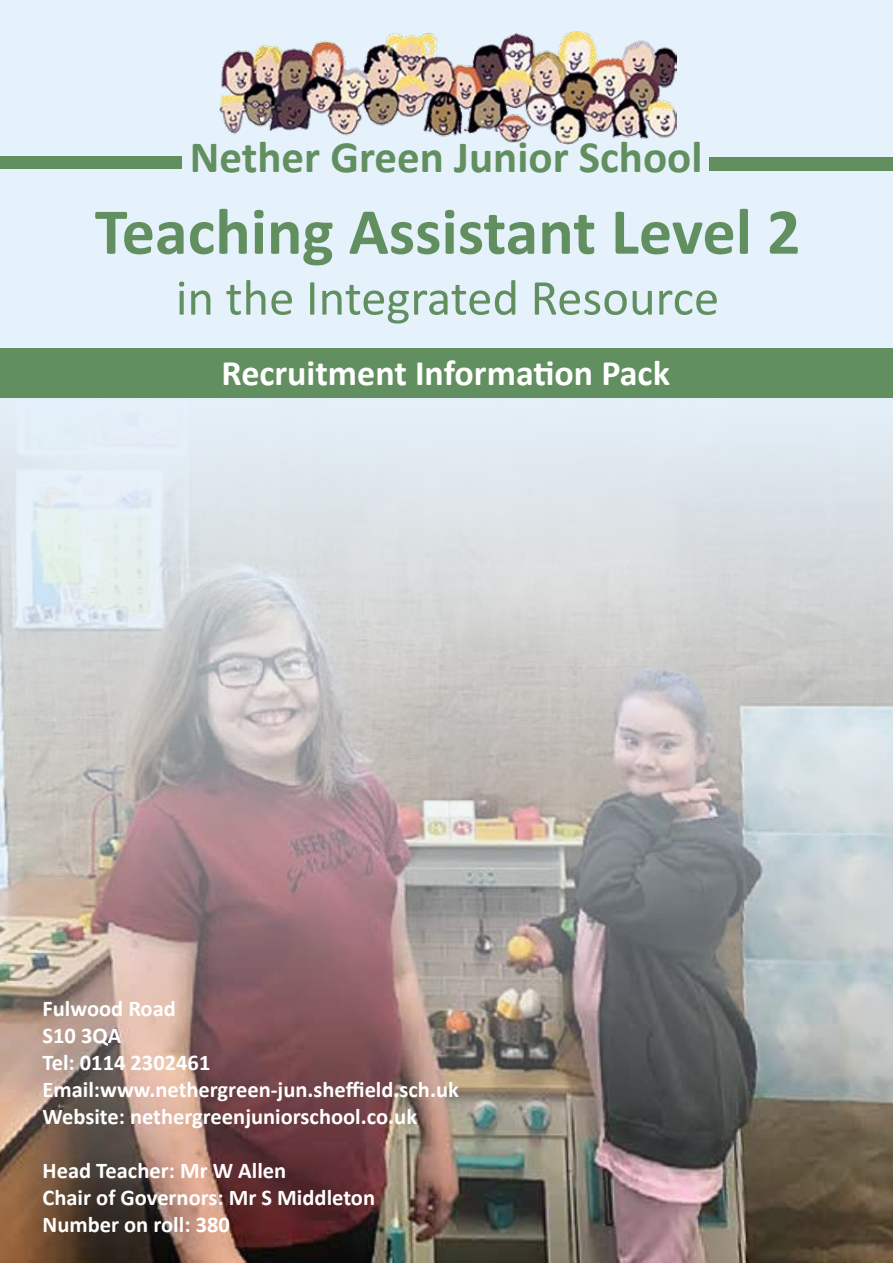
<style>
.page{position:relative;width:893px;height:1263px;background:#e5f1fb}
.page>*{position:absolute;margin:0;border:0;box-sizing:border-box;transform-origin:0 0}
.t1{font:700 66px "Calibri";color:#628f60}
.t2{font:50.7px "Calibri";color:#628f60}
.t3{font:700 45px "Calibri";color:#628f60}
.t4{font:700 36px "Calibri";color:#fff}
.t5{font:700 22.5px/27px "Calibri";color:#fff}
</style>
<div class="page">
<img style="left:0;top:444px;width:893px;height:819px">
<div style="left:0;top:348px;width:893px;height:50px;background:#628f60"></div>
<div style="left:0;top:157px;width:181px;height:12px;background:#628f60"></div>
<img style="left:219px;top:32px;width:457px;height:113px">
<div style="left:709px;top:157px;width:184px;height:13px;background:#628f60"></div>
<h3 class="t3" style="left:190px;top:125px;width:514px">Nether Green Junior School</h3>
<h1 class="t1" style="left:95px;top:185px;width:707px">Teaching Assistant Level 2</h1>
<h2 class="t2" style="left:176px;top:262px;width:545px">in the Integrated Resource</h2>
<h3 class="t4" style="left:222px;top:347px;width:450px">Recruitment Information Pack</h3>
<p class="t5" style="left:43px;top:994px;width:418px">Fulwood Road<br>S10 3QA<br>Tel: 0114 2302461<br>Email:www.nethergreen-jun.sheffield.sch.uk<br>Website: nethergreenjuniorschool.co.uk</p>
<p class="t5" style="left:43px;top:1156px;width:334px">Head Teacher: Mr W Allen<br>Chair of Governors: Mr S Middleton<br>Number on roll: 380</p>
</div>
